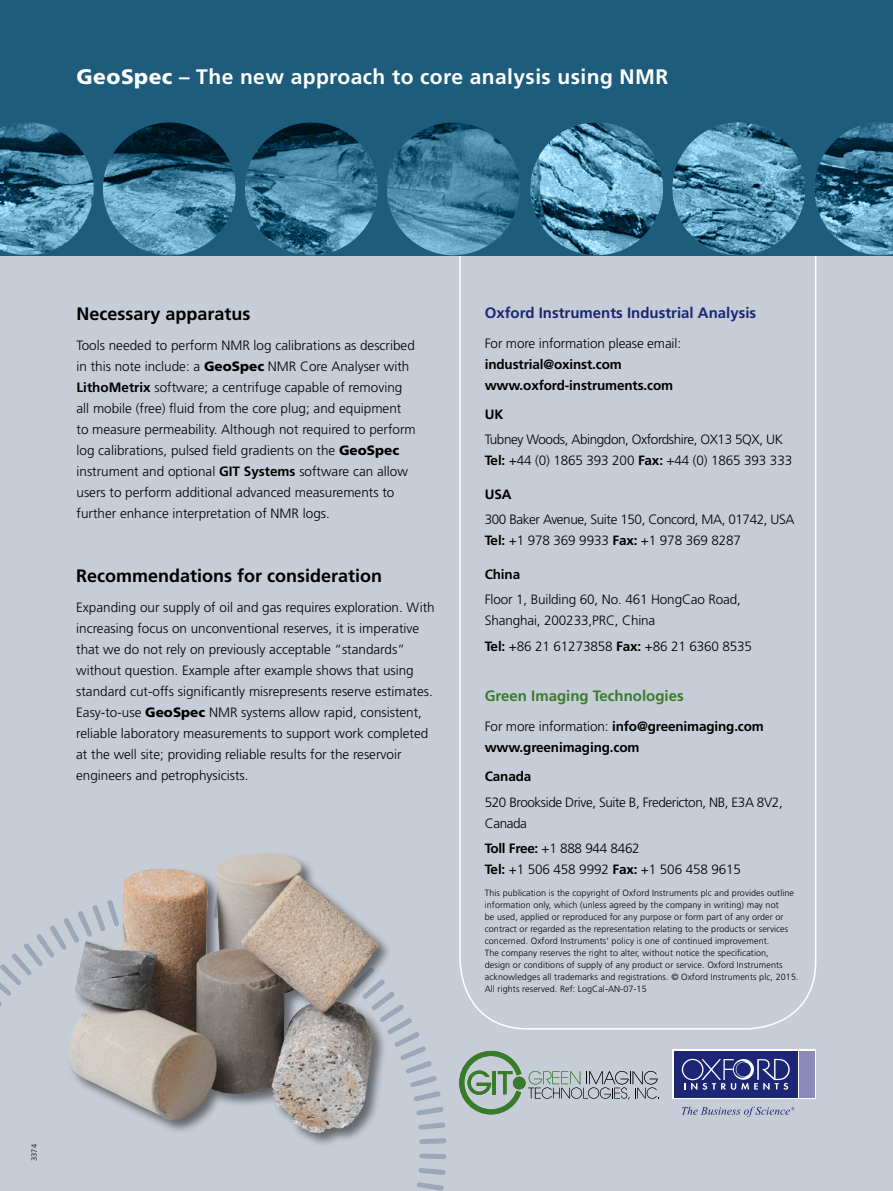
<style>
.page{position:relative;width:893px;height:1191px;background:#fff}
.page>*{position:absolute;margin:0;border:0;box-sizing:border-box;transform-origin:0 0}
.t1{font:700 21px "Frutiger";letter-spacing:.02em;color:#fff}
.t2{font:700 18px "Frutiger";color:#000}
.t3{font:700 15px "Frutiger";color:#1c2674}
.t4{font:700 15px "Frutiger";color:#387c2b}
.t5{font:300 13.5px/21px "Frutiger";color:#000}
.t6{font:300 13.5px/21px "Frutiger";letter-spacing:-.03em;color:#000}
.t7{font:700 13.5px/21px "Frutiger";letter-spacing:-.01em;color:#000}
.t8{font:300 9px/12px "Frutiger";letter-spacing:.01em;color:#000}
.t9{font:300 7.5px "Frutiger";color:#000}
.s1{font-weight:900}
.s2{font-weight:700}
.s3{font-weight:300}
</style>
<div class="page">
<div style="left:0;top:256px;width:893px;height:935px;background:#c7cdd7"></div>
<svg style="left:0;top:918px;width:67px;height:89px"></svg>
<svg style="left:392px;top:992px;width:52px;height:123px"></svg>
<svg style="left:418px;top:1122px;width:27px;height:7px"></svg>
<svg style="left:419px;top:1138px;width:27px;height:6px"></svg>
<svg style="left:419px;top:1153px;width:27px;height:6px"></svg>
<svg style="left:418px;top:1168px;width:28px;height:7px"></svg>
<svg style="left:417px;top:1182px;width:27px;height:8px"></svg>
<div style="left:0;top:0;width:893px;height:255px;background:#1d5c7b"></div>
<img style="left:0;top:122px;width:520px;height:133px">
<img style="left:530px;top:122px;width:363px;height:133px">
<svg style="left:459px;top:1050px;width:200px;height:65px"></svg>
<div style="left:513px;top:1076px;width:13px;height:13px;background:#387c2b;border-radius:50%"></div>
<svg style="left:672px;top:1049px;width:144px;height:50px"></svg>
<div style="left:674px;top:1051px;width:124px;height:46px;background:#1c2674"></div>
<div style="left:799px;top:1051px;width:16px;height:46px;background:#8b89b7"></div>
<svg style="left:682px;top:1058px;width:108px;height:31px"></svg>
<svg style="left:682px;top:1106px;width:112px;height:11px"></svg>
<div style="left:67px;top:850px;width:325px;height:297px;background:#000;opacity:.5"></div>
<img style="left:68px;top:853px;width:184px;height:267px">
<h1 class="t1" style="left:77px;top:65px;width:593px"><span class="s1">GeoSpec</span> – The new approach to core analysis using NMR</h1>
<h2 class="t2" style="left:77px;top:303px;width:176px">Necessary apparatus</h2>
<p class="t5" style="left:77px;top:334px;width:341px">Tools needed to perform NMR log calibrations as described in this note include: a <span class="s1">GeoSpec</span> NMR Core Analyser with <span class="s2">LithoMetrix</span> software; a centrifuge capable of removing all mobile (free) fluid from the core plug; and equipment to measure permeability. Although not required to perform log calibrations, pulsed field gradients on the <span class="s1">GeoSpec </span>instrument and optional <span class="s2">GIT Systems</span> software can allow users to perform additional advanced measurements to further enhance interpretation of NMR logs.</p>
<h2 class="t2" style="left:76px;top:565px;width:308px">Recommendations for consideration</h2>
<p class="t5" style="left:76px;top:597px;width:360px">Expanding our supply of oil and gas requires exploration. With increasing focus on unconventional reserves, it is imperative that we do not rely on previously acceptable “standards” without question. Example after example shows that using standard cut-offs significantly misrepresents reserve estimates.<br>Easy-to-use <span class="s1">GeoSpec</span> NMR systems allow rapid, consistent, reliable laboratory measurements to support work completed at the well site; providing reliable results for the reservoir engineers and petrophysicists.</p>
<p class="t3" style="left:485px;top:304px;width:273px">Oxford Instruments Industrial Analysis</p>
<p class="t5" style="left:485px;top:332px;width:198px">For more information please email:</p>
<p class="t7" style="left:485px;top:353px;width:190px">industrial@oxinst.com www.oxford-instruments.com</p>
<p class="t7" style="left:485px;top:404px;width:20px">UK</p>
<p class="t6" style="left:485px;top:429px;width:309px">Tubney Woods, Abingdon, Oxfordshire, OX13 5QX, UK<br><span class="s2">Tel:</span> +44 (0) 1865 393 200 <span class="s2">Fax:</span> +44 (0) 1865 393 333</p>
<p class="t7" style="left:485px;top:484px;width:28px">USA</p>
<p class="t6" style="left:485px;top:509px;width:311px">300 Baker Avenue, Suite 150, Concord, MA, 01742, USA<br><span class="s2">Tel:</span> +1 978 369 9933 <span class="s2">Fax:</span> +1 978 369 8287</p>
<p class="t7" style="left:485px;top:564px;width:37px">China</p>
<p class="t5" style="left:485px;top:589px;width:258px">Floor 1, Building 60, No. 461 HongCao Road,<br>Shanghai, 200233,PRC, China</p>
<p class="t5" style="left:485px;top:635px;width:269px"><span class="s2">Tel:</span> +86 21 61273858 <span class="s2">Fax:</span> +86 21 6360 8535</p>
<p class="t4" style="left:485px;top:687px;width:200px">Green Imaging Technologies</p>
<p class="t7" style="left:485px;top:715px;width:281px"><span class="s3">For more information:</span> info@greenimaging.com www.greenimaging.com</p>
<p class="t7" style="left:485px;top:766px;width:48px">Canada</p>
<p class="t6" style="left:485px;top:791px;width:299px">520 Brookside Drive, Suite B, Fredericton, NB, E3A 8V2,<br>Canada</p>
<p class="t5" style="left:485px;top:838px;width:258px"><span class="s2">Toll Free:</span> +1 888 944 8462<br><span class="s2">Tel:</span> +1 506 458 9992 <span class="s2">Fax:</span> +1 506 458 9615</p>
<p class="t8" style="left:485px;top:887px;width:315px">This publication is the copyright of Oxford Instruments plc and provides outline information only, which (unless agreed by the company in writing) may not<br>be used, applied or reproduced for any purpose or form part of any order or contract or regarded as the representation relating to the products or services concerned. Oxford Instruments’ policy is one of continued improvement.<br>The company reserves the right to alter, without notice the specification,<br>design or conditions of supply of any product or service. Oxford Instruments acknowledges all trademarks and registrations. © Oxford Instruments plc, 2015.<br>All rights reserved. Ref: LogCal-AN-07-15</p>
<p class="t9" style="left:30px;top:1161px;width:18px;rotate:-90deg">3374</p>
</div>
